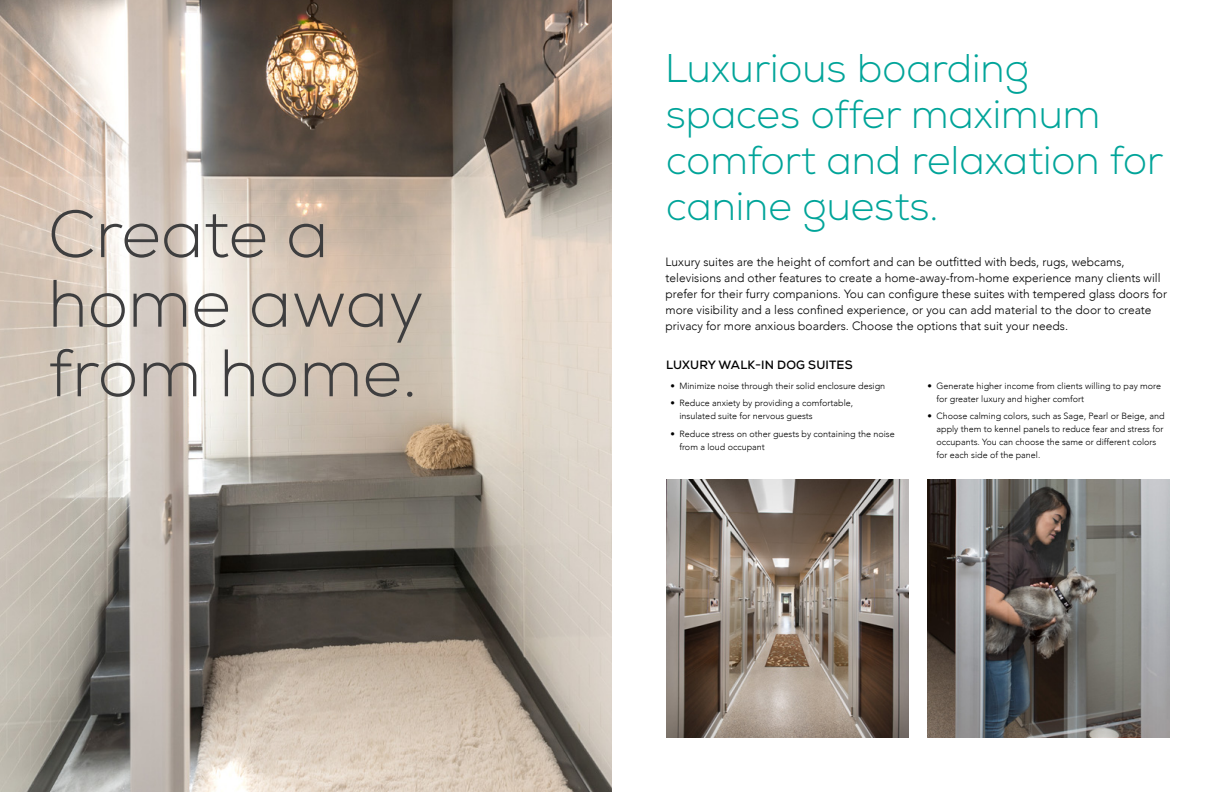
<style>
.page{position:relative;width:1224px;height:792px;background:#fff}
.page>*{position:absolute;margin:0;border:0;box-sizing:border-box;transform-origin:0 0}
.Headline_Style_2{font:300 66.9px/69.6px "Nexa";color:#3e3e3f}
.Headline_Style_3{font:300 40px/46px "Nexa";color:#00a499}
.Body_Style_1{font:300 12px/16px "Avenir";color:#000}
.Body_Style_1-2{font:700 12px "Nexa";letter-spacing:.015em;color:#000}
.t1{font:300 9px/13px "Avenir";color:#000}
</style>
<div class="page">
<img style="left:0;top:0;width:612px;height:792px">
<img style="left:666px;top:480px;width:243px;height:258px">
<img style="left:927px;top:480px;width:243px;height:258px">
<p class="Headline_Style_2" style="left:48px;top:201px;width:378px">Create a home away from home.</p>
<p class="Headline_Style_3" style="left:665px;top:46px;width:499px">Luxurious boarding spaces offer maximum comfort and relaxation for canine guests.</p>
<p class="Body_Style_1" style="left:666px;top:254px;width:503px">Luxury suites are the height of comfort and can be outfitted with beds, rugs, webcams, televisions and other features to create a home-away-from-home experience many clients will prefer for their furry companions. You can configure these suites with tempered glass doors for more visibility and a less confined experience, or you can add material to the door to create privacy for more anxious boarders. Choose the options that suit your needs.</p>
<p class="Body_Style_1-2" style="left:666px;top:358px;width:188px">LUXURY WALK-IN DOG SUITES</p>
<p class="t1" style="left:670px;top:379px;width:216px">• Minimize noise through their solid enclosure design</p>
<p class="t1" style="left:680px;top:397px;width:175px;text-indent:-9px">• Reduce anxiety by providing a comfortable, insulated suite for nervous guests</p>
<p class="t1" style="left:680px;top:427px;width:217px;text-indent:-9px">• Reduce stress on other guests by containing the noise from a loud occupant</p>
<p class="t1" style="left:936px;top:379px;width:226px;text-indent:-9px">• Generate higher income from clients willing to pay more for greater luxury and higher comfort</p>
<p class="t1" style="left:936px;top:410px;width:230px;text-indent:-9px">• Choose calming colors, such as Sage, Pearl or Beige, and apply them to kennel panels to reduce fear and stress for occupants. You can choose the same or different colors for each side of the panel.</p>
</div>
